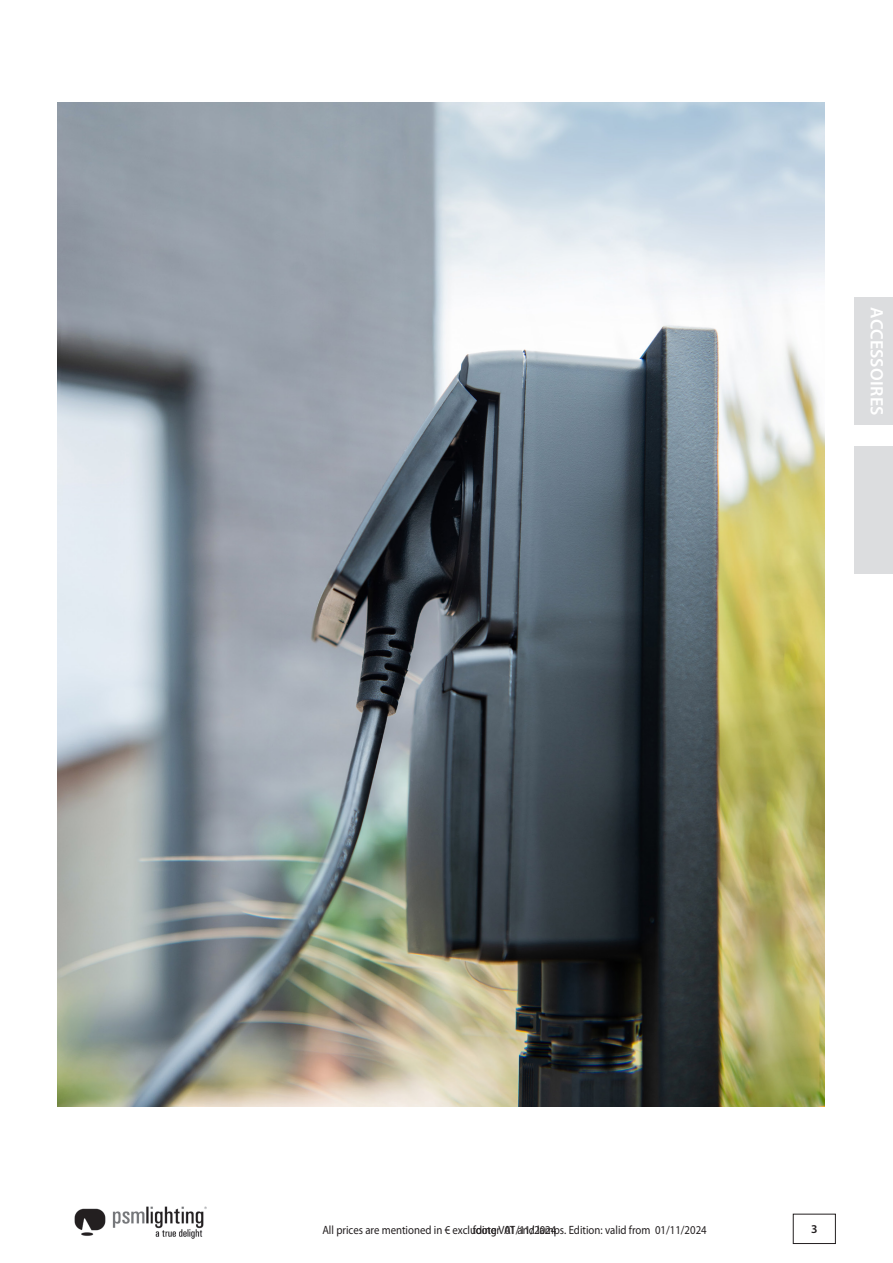
<style>
.page{position:relative;width:893px;height:1263px;background:#fff}
.page>*{position:absolute;margin:0;border:0;box-sizing:border-box;transform-origin:0 0}
.header_midden{font:600 18px "Myriad Pro";letter-spacing:.015em;color:#fff}
.omschrijving{font:12px "Myriad Pro";color:#231f20;scale:.9 1}
.t1{font:600 12px "Myriad Pro";color:#231f20}
</style>
<div class="page">
<div style="left:793px;top:1214px;width:43px;height:30px;border:1px solid #231f20"></div>
<img style="left:74px;top:1206px;width:133px;height:33px">
<div style="left:855px;top:298px;width:38px;height:127px;background:#dcdddf"></div>
<div style="left:855px;top:446px;width:38px;height:128px;background:#dcdddf"></div>
<img style="left:58px;top:103px;width:767px;height:1004px">
<p class="header_midden" style="left:888px;top:307px;width:110px;rotate:90deg">ACCESSOIRES</p>
<p class="omschrijving" style="left:322px;top:1223px;width:429px">All prices are mentioned in € excluding VAT and lamps. Edition: valid from 01/11/2024</p>
<p class="omschrijving" style="left:473px;top:1223px;width:94px">footer 01/11/2024</p>
<p class="t1" style="left:811px;top:1222px;width:8px">3</p>
</div>
